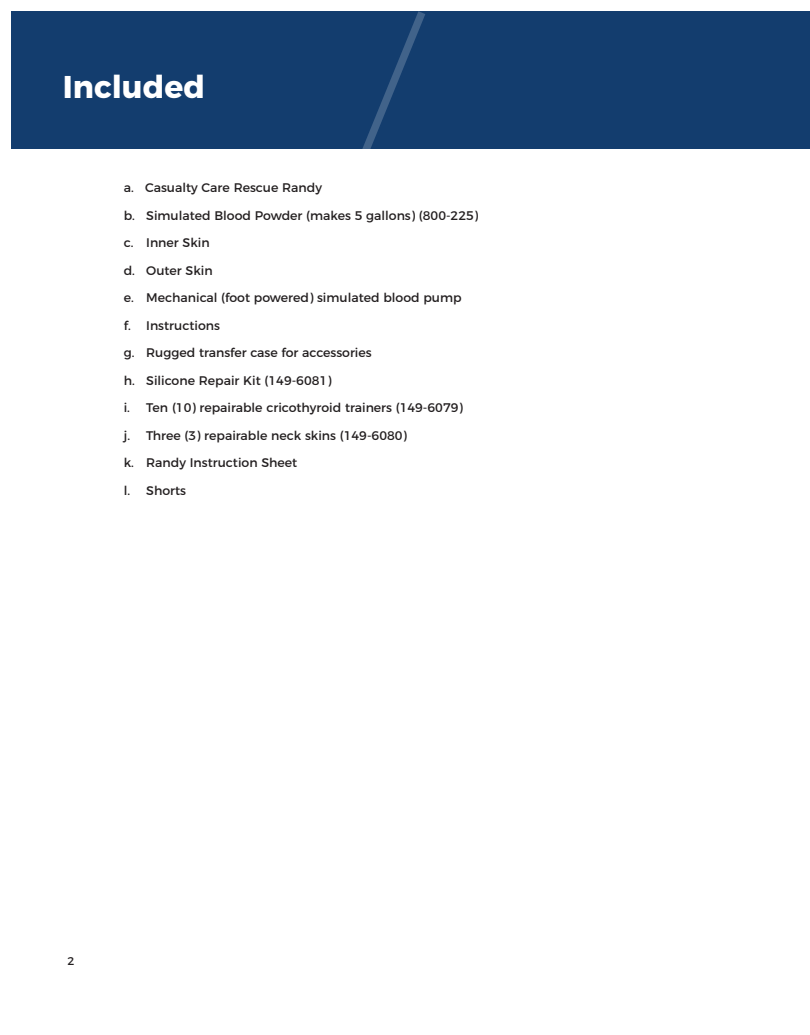
<style>
.page{position:relative;width:810px;height:1035px;background:#fff}
.page>*{position:absolute;margin:0;border:0;box-sizing:border-box;transform-origin:0 0}
.t1{font:700 31.5px "Montserrat";color:#fff}
.List_Paragraph{font:12.5px "Montserrat";color:#231f20}
.t2{font:11.25px "Montserrat";color:#231f20}
</style>
<div class="page">
<div style="left:11px;top:11px;width:777px;height:137px;background:#133d6e"></div>
<svg style="left:359px;top:11px;width:68px;height:138px"></svg>
<div style="left:789px;top:11px;width:21px;height:137px;background:#133d6e"></div>
<p class="t1" style="left:63px;top:61px;width:144px">Included</p>
<p class="List_Paragraph" style="left:124px;top:178px;width:200px">a. Casualty Care Rescue Randy</p>
<p class="List_Paragraph" style="left:124px;top:205px;width:356px">b. Simulated Blood Powder (makes 5 gallons) (800-225)</p>
<p class="List_Paragraph" style="left:124px;top:233px;width:87px">c. Inner Skin</p>
<p class="List_Paragraph" style="left:124px;top:260px;width:90px">d. Outer Skin</p>
<p class="List_Paragraph" style="left:124px;top:288px;width:339px">e. Mechanical (foot powered) simulated blood pump</p>
<p class="List_Paragraph" style="left:124px;top:315px;width:98px">f. Instructions</p>
<p class="List_Paragraph" style="left:124px;top:343px;width:249px">g. Rugged transfer case for accessories</p>
<p class="List_Paragraph" style="left:124px;top:370px;width:209px">h. Silicone Repair Kit (149-6081)</p>
<p class="List_Paragraph" style="left:124px;top:398px;width:340px">i. Ten (10) repairable cricothyroid trainers (149-6079)</p>
<p class="List_Paragraph" style="left:124px;top:425px;width:285px">j. Three (3) repairable neck skins (149-6080)</p>
<p class="List_Paragraph" style="left:124px;top:453px;width:175px">k. Randy Instruction Sheet</p>
<p class="List_Paragraph" style="left:124px;top:480px;width:64px">l. Shorts</p>
<p class="t2" style="left:68px;top:952px;width:8px">2</p>
</div>
